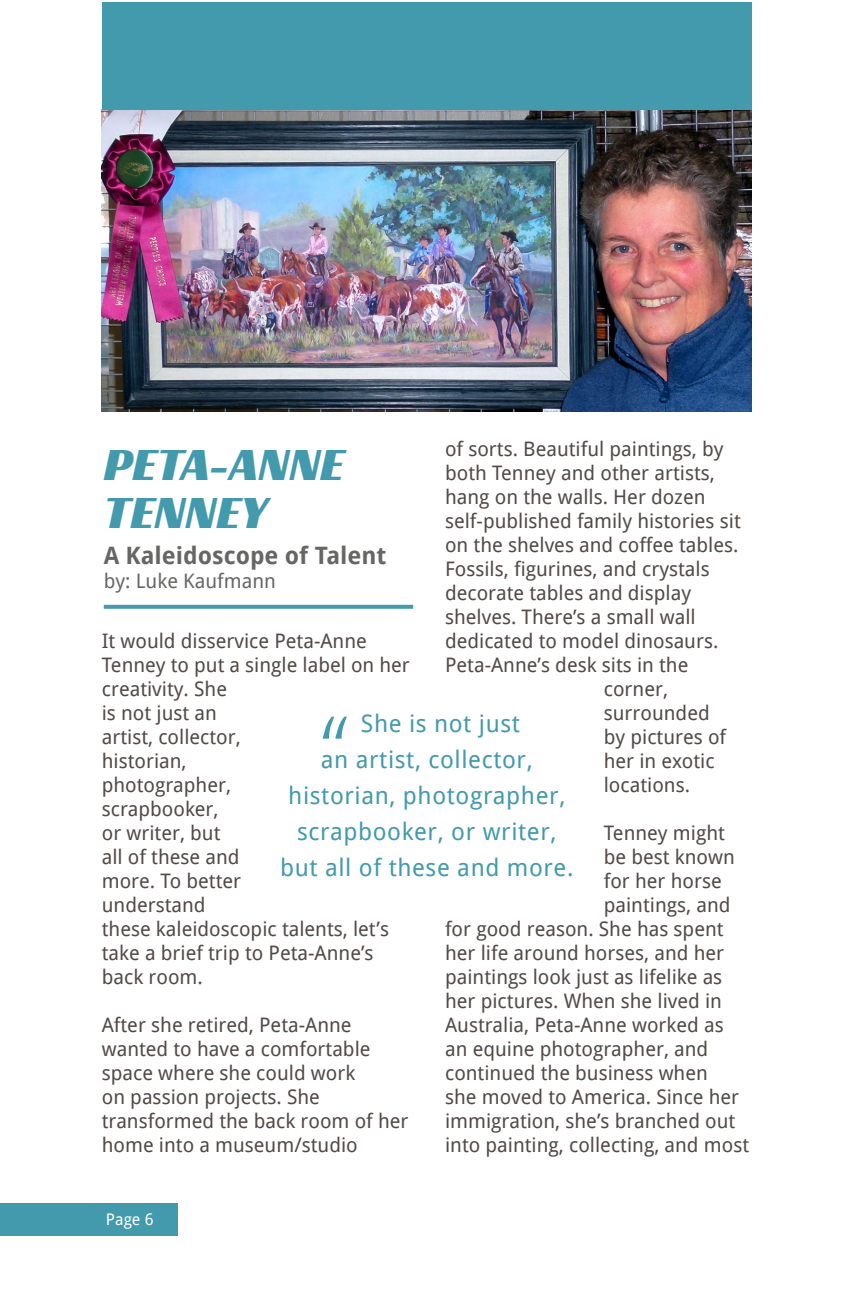
<style>
.page{position:relative;width:864px;height:1296px;background:#fff}
.page>*{position:absolute;margin:0;border:0;box-sizing:border-box;transform-origin:0 0}
.t1{font:48px "Racing Sans One";color:#439aac}
.t2{font:24px "Droid Sans";letter-spacing:.025em;color:#439aac}
.t3{font:700 24px "Droid Sans";color:#666664}
.t4{font:20px/24px "Droid Sans";color:#524a47}
.t5{font:20px "Droid Sans";color:#666664}
.t6{font:16px "Droid Sans";color:#fff}
</style>
<div class="page">
<div style="left:0;top:1204px;width:178px;height:32px;background:#439aac"></div>
<svg style="left:104px;top:605px;width:309px;height:4px"></svg>
<svg style="left:323px;top:717px;width:24px;height:22px"></svg>
<img style="left:102px;top:110px;width:650px;height:302px">
<div style="left:102px;top:3px;width:650px;height:107px;background:#439aac"></div>
<p class="t4" style="left:445px;top:436px;width:297px">of sorts. Beautiful paintings, by both Tenney and other artists, hang on the walls. Her dozen self-published family histories sit on the shelves and coffee tables.<br>Fossils, figurines, and crystals decorate tables and display shelves. There’s a small wall</p>
<p class="t4" style="left:445px;top:628px;width:275px">dedicated to model dinosaurs.</p>
<p class="t4" style="left:445px;top:652px;width:245px">Peta-Anne’s desk sits in the</p>
<p class="t4" style="left:604px;top:676px;width:66px">corner,</p>
<p class="t4" style="left:604px;top:700px;width:107px">surrounded</p>
<p class="t4" style="left:604px;top:724px;width:124px">by pictures of</p>
<p class="t4" style="left:604px;top:748px;width:112px">her in exotic</p>
<p class="t4" style="left:604px;top:772px;width:88px">locations.</p>
<p class="t4" style="left:604px;top:820px;width:123px">Tenney might</p>
<p class="t4" style="left:604px;top:844px;width:132px">be best known</p>
<p class="t4" style="left:604px;top:868px;width:119px">for her horse</p>
<p class="t4" style="left:604px;top:892px;width:128px">paintings, and</p>
<p class="t4" style="left:445px;top:916px;width:280px">for good reason. She has spent</p>
<p class="t4" style="left:445px;top:940px;width:281px">her life around horses, and her</p>
<p class="t4" style="left:445px;top:964px;width:279px">paintings look just as lifelike as</p>
<p class="t4" style="left:445px;top:988px;width:278px">her pictures. When she lived in</p>
<p class="t4" style="left:445px;top:1012px;width:280px">Australia, Peta-Anne worked as</p>
<p class="t4" style="left:445px;top:1036px;width:265px">an equine photographer, and</p>
<p class="t4" style="left:445px;top:1060px;width:264px">continued the business when</p>
<p class="t4" style="left:445px;top:1084px;width:296px">she moved to America. Since her</p>
<p class="t4" style="left:445px;top:1108px;width:292px">immigration, she’s branched out</p>
<p class="t4" style="left:445px;top:1132px;width:306px">into painting, collecting, and most</p>
<p class="t1" style="left:104px;top:433px;width:242px">PETA-ANNE</p>
<p class="t1" style="left:104px;top:481px;width:166px">TENNEY</p>
<p class="t3" style="left:104px;top:538px;width:284px">A Kaleidoscope of Talent</p>
<p class="t5" style="left:104px;top:567px;width:174px">by: Luke Kaufmann</p>
<p class="t4" style="left:102px;top:628px;width:310px">It would disservice Peta-Anne<br>Tenney to put a single label on her creativity. She<br>is not just an<br>artist, collector,<br>historian,<br>photographer,<br>scrapbooker,<br>or writer, but<br>all of these and<br>more. To better<br>understand<br>these kaleidoscopic talents, let’s take a brief trip to Peta-Anne’s</p>
<p class="t4" style="left:102px;top:964px;width:103px">back room.</p>
<p class="t4" style="left:102px;top:1012px;width:270px">After she retired, Peta-Anne wanted to have a comfortable space where she could work</p>
<p class="t4" style="left:102px;top:1084px;width:308px">on passion projects. She transformed the back room of her home into a museum/studio</p>
<p class="t2" style="left:361px;top:707px;width:161px">She is not just</p>
<p class="t2" style="left:321px;top:743px;width:213px">an artist, collector,</p>
<p class="t2" style="left:288px;top:779px;width:279px">historian, photographer,</p>
<p class="t2" style="left:297px;top:815px;width:261px">scrapbooker, or writer,</p>
<p class="t2" style="left:280px;top:851px;width:295px">but all of these and more.</p>
<p class="t6" style="left:106px;top:1208px;width:49px">Page 6</p>
</div>
